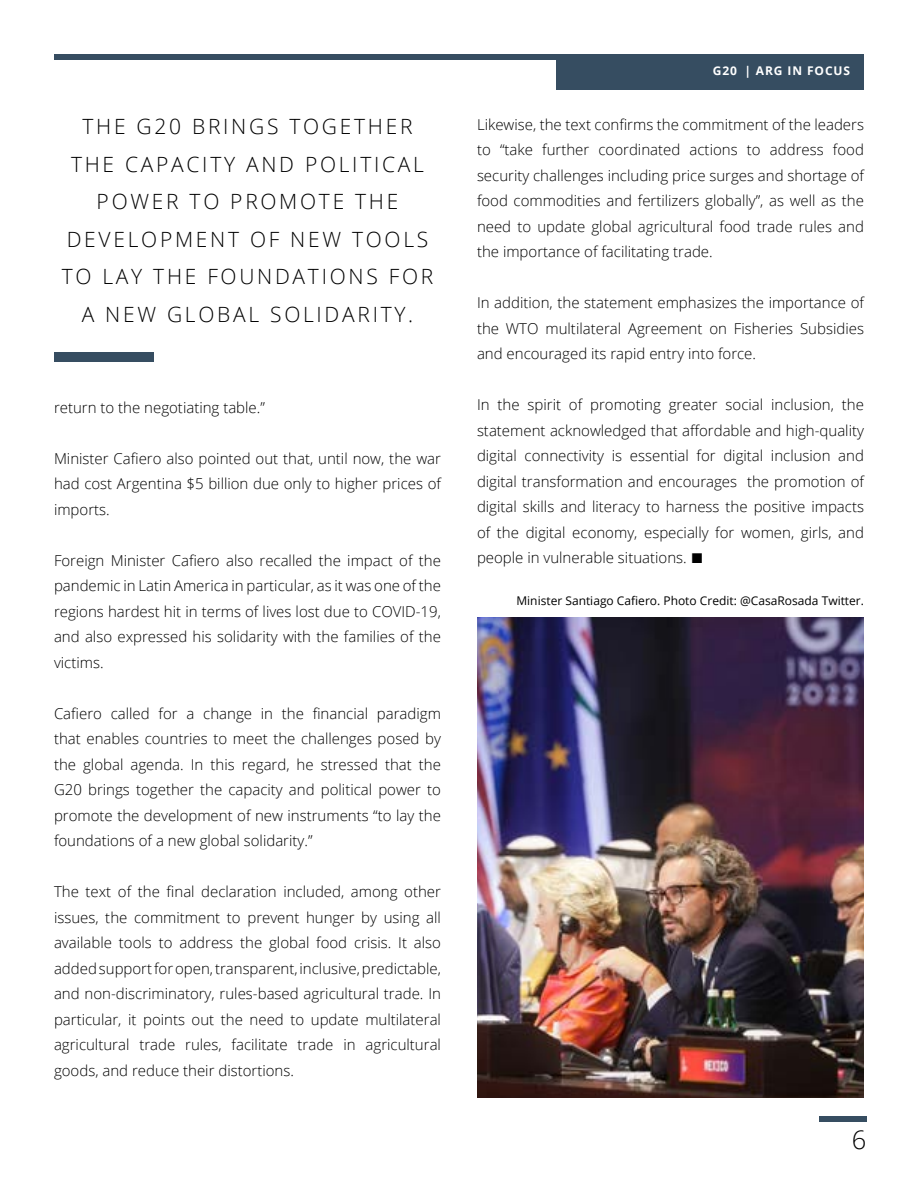
<style>
.page{position:relative;width:918px;height:1188px;background:#fff}
.page>*{position:absolute;margin:0;border:0;box-sizing:border-box;transform-origin:0 0}
.t1{font:300 25.5px "Open Sans";color:#000}
.t2{font:300 21px/37.5px "Open Sans";letter-spacing:.13em;color:#000;text-align:center}
.t3{font:300 15px/25.5px "Open Sans";color:#000;text-align:justify}
.t4{font:12px "Open Sans";color:#000}
.t5{font:700 12px "Open Sans";letter-spacing:.075em;color:#fff}
.s1{font-family:"Arial";font-weight:700;font-size:21px}
</style>
<div class="page">
<div style="left:54px;top:54px;width:810px;height:5px;background:#364d61"></div>
<div style="left:556px;top:54px;width:308px;height:36px;background:#364d61"></div>
<div style="left:819px;top:1116px;width:47px;height:5px;background:#364d61"></div>
<div style="left:54px;top:353px;width:100px;height:9px;background:#364d61"></div>
<img style="left:477px;top:617px;width:387px;height:481px">
<h2 class="t2" style="left:62px;top:107px;width:373px">THE G20 BRINGS TOGETHER<br>THE CAPACITY AND POLITICAL<br>POWER TO PROMOTE THE<br>DEVELOPMENT OF NEW TOOLS<br>TO LAY THE FOUNDATIONS FOR<br>A NEW GLOBAL SOLIDARITY.</h2>
<p class="t3" style="left:54px;top:394px;width:212px">return to the negotiating table.”</p>
<p class="t3" style="left:54px;top:445px;width:389px">Minister Cafiero also pointed out that, until now, the war had cost Argentina $5 billion due only to higher prices of imports.</p>
<p class="t3" style="left:54px;top:547px;width:389px">Foreign Minister Cafiero also recalled the impact of the pandemic in Latin America in particular, as it was one of the regions hardest hit in terms of lives lost due to COVID-19, and also expressed his solidarity with the families of the victims.</p>
<p class="t3" style="left:54px;top:700px;width:389px">Cafiero called for a change in the financial paradigm that enables countries to meet the challenges posed by the global agenda. In this regard, he stressed that the G20 brings together the capacity and political power to promote the development of new instruments “to lay the foundations of a new global solidarity.”</p>
<p class="t3" style="left:54px;top:879px;width:389px">The text of the final declaration included, among other issues, the commitment to prevent hunger by using all available tools to address the global food crisis. It also added support for open, transparent, inclusive, predictable, and non-discriminatory, rules-based agricultural trade. In particular, it points out the need to update multilateral agricultural trade rules, facilitate trade in agricultural goods, and reduce their distortions.</p>
<p class="t5" style="left:713px;top:62px;width:139px">G20 | ARG IN FOCUS</p>
<p class="t3" style="left:477px;top:111px;width:389px">Likewise, the text confirms the commitment of the leaders to “take further coordinated actions to address food security challenges including price surges and shortage of food commodities and fertilizers globally”, as well as the need to update global agricultural food trade rules and the importance of facilitating trade.</p>
<p class="t3" style="left:477px;top:290px;width:389px">In addition, the statement emphasizes the importance of the WTO multilateral Agreement on Fisheries Subsidies and encouraged its rapid entry into force.</p>
<p class="t3" style="left:477px;top:392px;width:389px">In the spirit of promoting greater social inclusion, the statement acknowledged that affordable and high-quality digital connectivity is essential for digital inclusion and digital transformation and encourages the promotion of digital skills and literacy to harness the positive impacts of the digital economy, especially for women, girls, and people in vulnerable situations. <span class="s1">■</span></p>
<p class="t4" style="left:516px;top:592px;width:349px">Minister Santiago Cafiero. Photo Credit: @CasaRosada Twitter.</p>
<h1 class="t1" style="left:852px;top:1122px;width:16px">6</h1>
</div>
